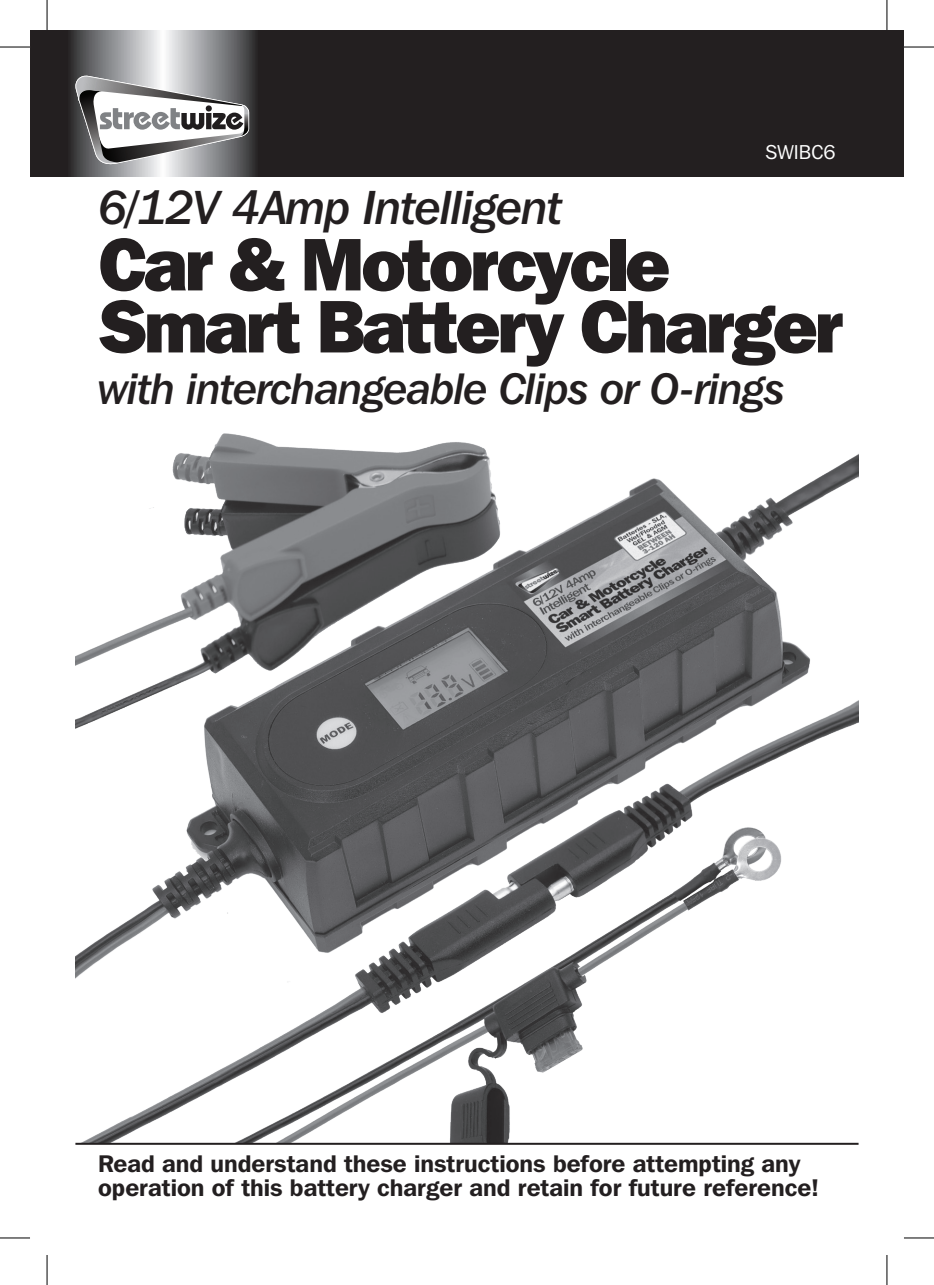
<style>
.page{position:relative;width:934px;height:1285px;background:#fff}
.page>*{position:absolute;margin:0;border:0;box-sizing:border-box;transform-origin:0 0}
.t1{font:800 74px "Franklin Gothic IT Cby BT";letter-spacing:-.05em;color:#231f20}
.t2{font:47.6px "Franklin Gothic IT Cby BT Med Ital";letter-spacing:-.025em;color:#231f20}
.t3{font:44px "Franklin Gothic IT Cby BT Med Ital";letter-spacing:-.025em;color:#231f20}
.t4{font:600 24px "Franklin Gothic IT Cby BT";color:#231f20}
.t5{font:20px "Franklin Gothic IT Cby BT";color:#fff}
</style>
<div class="page">
<div style="left:30px;top:30px;width:873px;height:146px;background:#231f20"></div>
<svg style="left:71px;top:30px;width:184px;height:146px;background:#8f9093"></svg>
<svg style="left:75px;top:76px;width:174px;height:90px;background:#a0a0a1"></svg>
<img style="left:75px;top:433px;width:783px;height:709px">
<hr style="left:75px;top:1142px;width:783px;height:2px;background:#231f20">
<hr style="left:0;top:47px;width:30px;height:1px;background:#000">
<hr style="left:903px;top:47px;width:30px;height:1px;background:#000">
<hr style="left:0;top:1237px;width:30px;height:1px;background:#000">
<hr style="left:903px;top:1237px;width:30px;height:1px;background:#000">
<hr style="left:47px;top:0;width:1px;height:30px;background:#000">
<hr style="left:47px;top:1255px;width:1px;height:30px;background:#000">
<hr style="left:886px;top:0;width:1px;height:30px;background:#000">
<hr style="left:886px;top:1255px;width:1px;height:30px;background:#000">
<p class="t5" style="left:765px;top:140px;width:72px">SWIBC6</p>
<p class="t2" style="left:98px;top:178px;width:466px">6/12V 4Amp Intelligent</p>
<p class="t1" style="left:98px;top:217px;width:573px">Car &amp; Motorcycle</p>
<p class="t1" style="left:98px;top:279px;width:747px">Smart Battery Charger</p>
<p class="t3" style="left:98px;top:362px;width:688px">with interchangeable Clips or O-rings</p>
<p class="t4" style="left:98px;top:1148px;width:703px">Read and understand these instructions before attempting any</p>
<p class="t4" style="left:98px;top:1172px;width:722px">operation of this battery charger and retain for future reference!</p>
</div>
